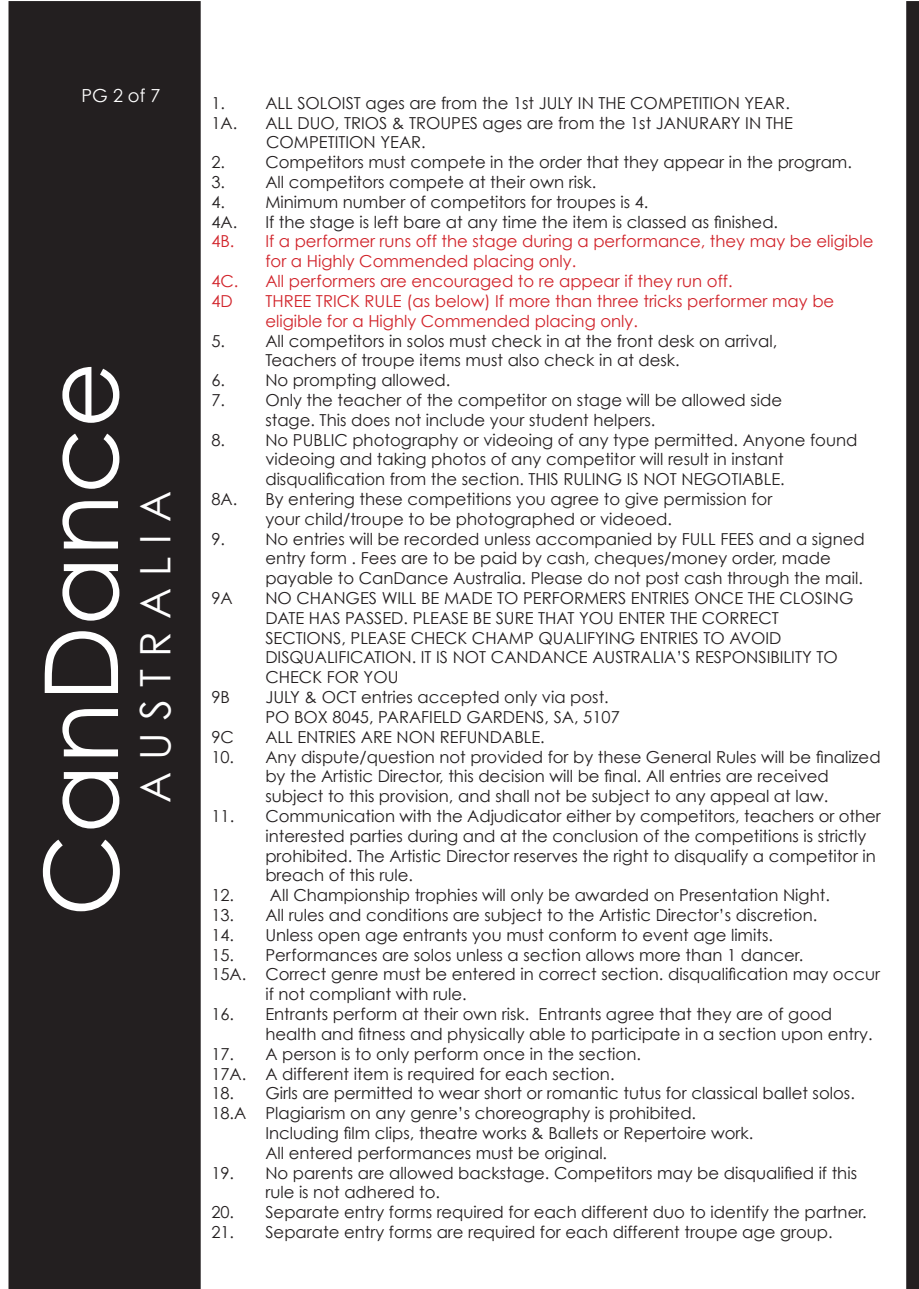
<style>
.page{position:relative;width:919px;height:1289px;background:#fff}
.page>*{position:absolute;margin:0;border:0;box-sizing:border-box;transform-origin:0 0}
.t1{font:102px "Century Gothic";color:#fff}
.t2{font:42px "Century Gothic";letter-spacing:.29em;color:#fff}
.t3{font:18px "Century Gothic";color:#fff}
.t4{font:16.5px/19.8px "Century Gothic";color:#231f20}
.t5{font:16.5px/19.8px "Century Gothic";color:#d1232a}
</style>
<div class="page">
<div style="left:9px;top:1px;width:192px;height:1287px;background:#231f20"></div>
<div style="left:41px;top:837px;width:80px;height:76px;background:#231f20"></div>
<div style="left:61px;top:770px;width:60px;height:60px;background:#231f20"></div>
<div style="left:61px;top:707px;width:59px;height:51px;background:#231f20"></div>
<div style="left:43px;top:629px;width:77px;height:65px;background:#231f20"></div>
<div style="left:61px;top:562px;width:60px;height:60px;background:#231f20"></div>
<div style="left:61px;top:499px;width:59px;height:51px;background:#231f20"></div>
<div style="left:61px;top:431px;width:60px;height:59px;background:#231f20"></div>
<div style="left:61px;top:365px;width:60px;height:59px;background:#231f20"></div>
<svg style="left:906px;top:1px;width:12px;height:1287px;background:#2f2b2c"></svg>
<p class="t3" style="left:82px;top:84px;width:80px">PG 2 of 7</p>
<h1 class="t1" style="left:19px;top:916px;width:556px;rotate:-90deg">CanDance</h1>
<h2 class="t2" style="left:130px;top:802px;width:313px;rotate:-90deg">AUSTRALIA</h2>
<p class="t4" style="left:211px;top:93px;width:15px">1.</p>
<p class="t4" style="left:265px;top:93px;width:526px">ALL SOLOIST ages are from the 1st JULY IN THE COMPETITION YEAR.</p>
<p class="t4" style="left:211px;top:112px;width:583px">1A. ALL DUO, TRIOS &amp; TROUPES ages are from the 1st JANURARY IN THE</p>
<p class="t4" style="left:266px;top:132px;width:161px">COMPETITION YEAR.</p>
<p class="t4" style="left:211px;top:152px;width:15px">2.</p>
<p class="t4" style="left:265px;top:152px;width:588px">Competitors must compete in the order that they appear in the program.</p>
<p class="t4" style="left:211px;top:172px;width:15px">3.</p>
<p class="t4" style="left:265px;top:172px;width:332px">All competitors compete at their own risk.</p>
<p class="t4" style="left:211px;top:192px;width:15px">4.</p>
<p class="t4" style="left:211px;top:192px;width:568px;text-indent:54px">Minimum number of competitors for troupes is 4.<br>4A. If the stage is left bare at any time the item is classed as finished.</p>
<p class="t5" style="left:211px;top:231px;width:663px">4B. If a performer runs off the stage during a performance, they may be eligible</p>
<p class="t5" style="left:265px;top:251px;width:312px">for a Highly Commended placing only.</p>
<p class="t5" style="left:211px;top:271px;width:523px">4C. All performers are encouraged to re appear if they run off.</p>
<p class="t5" style="left:211px;top:291px;width:23px">4D</p>
<p class="t5" style="left:265px;top:291px;width:570px">THREE TRICK RULE (as below) If more than three tricks performer may be eligible for a Highly Commended placing only.</p>
<p class="t4" style="left:211px;top:330px;width:15px">5.</p>
<p class="t4" style="left:265px;top:330px;width:513px">All competitors in solos must check in at the front desk on arrival,<br>Teachers of troupe items must also check in at desk.</p>
<p class="t4" style="left:211px;top:370px;width:15px">6.</p>
<p class="t4" style="left:265px;top:370px;width:186px">No prompting allowed.</p>
<p class="t4" style="left:211px;top:390px;width:15px">7.</p>
<p class="t4" style="left:265px;top:390px;width:518px">Only the teacher of the competitor on stage will be allowed side stage. This does not include your student helpers.</p>
<p class="t4" style="left:211px;top:429px;width:15px">8.</p>
<p class="t4" style="left:265px;top:429px;width:593px">No PUBLIC photography or videoing of any type permitted. Anyone found</p>
<p class="t4" style="left:265px;top:449px;width:520px">videoing and taking photos of any competitor will result in instant</p>
<p class="t4" style="left:265px;top:469px;width:521px">disqualification from the section. THIS RULING IS NOT NEGOTIABLE.</p>
<p class="t4" style="left:211px;top:489px;width:562px">8A. By entering these competitions you agree to give permission for</p>
<p class="t4" style="left:265px;top:508px;width:408px">your child/troupe to be photographed or videoed.</p>
<p class="t4" style="left:211px;top:528px;width:15px">9.</p>
<p class="t4" style="left:265px;top:528px;width:601px">No entries will be recorded unless accompanied by FULL FEES and a signed entry form . Fees are to be paid by cash, cheques/money order, made payable to CanDance Australia. Please do not post cash through the mail.</p>
<p class="t4" style="left:211px;top:588px;width:23px">9A</p>
<p class="t4" style="left:265px;top:588px;width:589px">NO CHANGES WILL BE MADE TO PERFORMERS ENTRIES ONCE THE CLOSING DATE HAS PASSED. PLEASE BE SURE THAT YOU ENTER THE CORRECT SECTIONS, PLEASE CHECK CHAMP QUALIFYING ENTRIES TO AVOID DISQUALIFICATION. IT IS NOT CANDANCE AUSTRALIA’S RESPONSIBILITY TO CHECK FOR YOU</p>
<p class="t4" style="left:211px;top:687px;width:20px">9B</p>
<p class="t4" style="left:265px;top:687px;width:356px">JULY &amp; OCT entries accepted only via post.<br>PO BOX 8045, PARAFIELD GARDENS, SA, 5107</p>
<p class="t4" style="left:211px;top:726px;width:24px">9C</p>
<p class="t4" style="left:265px;top:726px;width:281px">ALL ENTRIES ARE NON REFUNDABLE.</p>
<p class="t4" style="left:211px;top:746px;width:670px;text-align:center">10. Any dispute/question not provided for by these General Rules will be finalized by the Artistic Director, this decision will be final. All entries are received<br>subject to this provision, and shall not be subject to any appeal at law.</p>
<p class="t4" style="left:265px;top:805px;width:617px;text-indent:-54px">11. Communication with the Adjudicator either by competitors, teachers or other interested parties during and at the conclusion of the competitions is strictly prohibited. The Artistic Director reserves the right to disqualify a competitor in breach of this rule.</p>
<p class="t4" style="left:211px;top:885px;width:620px">12. All Championship trophies will only be awarded on Presentation Night.</p>
<p class="t4" style="left:211px;top:904px;width:607px">13. All rules and conditions are subject to the Artistic Director’s discretion.</p>
<p class="t4" style="left:211px;top:924px;width:563px">14. Unless open age entrants you must conform to event age limits.</p>
<p class="t4" style="left:211px;top:944px;width:593px">15. Performances are solos unless a section allows more than 1 dancer.</p>
<p class="t4" style="left:211px;top:964px;width:670px">15A. Correct genre must be entered in correct section. disqualification may occur</p>
<p class="t4" style="left:265px;top:984px;width:203px">if not compliant with rule.</p>
<p class="t4" style="left:265px;top:1003px;width:608px;text-indent:-54px">16. Entrants perform at their own risk. Entrants agree that they are of good health and fitness and physically able to participate in a section upon entry.</p>
<p class="t4" style="left:211px;top:1043px;width:431px">17. A person is to only perform once in the section.<br>17A. A different item is required for each section.</p>
<p class="t4" style="left:211px;top:1083px;width:645px">18. Girls are permitted to wear short or romantic tutus for classical ballet solos.</p>
<p class="t4" style="left:211px;top:1102px;width:486px">18.A Plagiarism on any genre’s choreography is prohibited.</p>
<p class="t4" style="left:265px;top:1122px;width:489px">Including film clips, theatre works &amp; Ballets or Repertoire work.</p>
<p class="t4" style="left:265px;top:1142px;width:343px">All entered performances must be original.</p>
<p class="t4" style="left:265px;top:1162px;width:593px;text-indent:-54px">19. No parents are allowed backstage. Competitors may be disqualified if this rule is not adhered to.</p>
<p class="t4" style="left:211px;top:1201px;width:656px">20. Separate entry forms required for each different duo to identify the partner.</p>
<p class="t4" style="left:211px;top:1221px;width:622px">21. Separate entry forms are required for each different troupe age group.</p>
</div>
